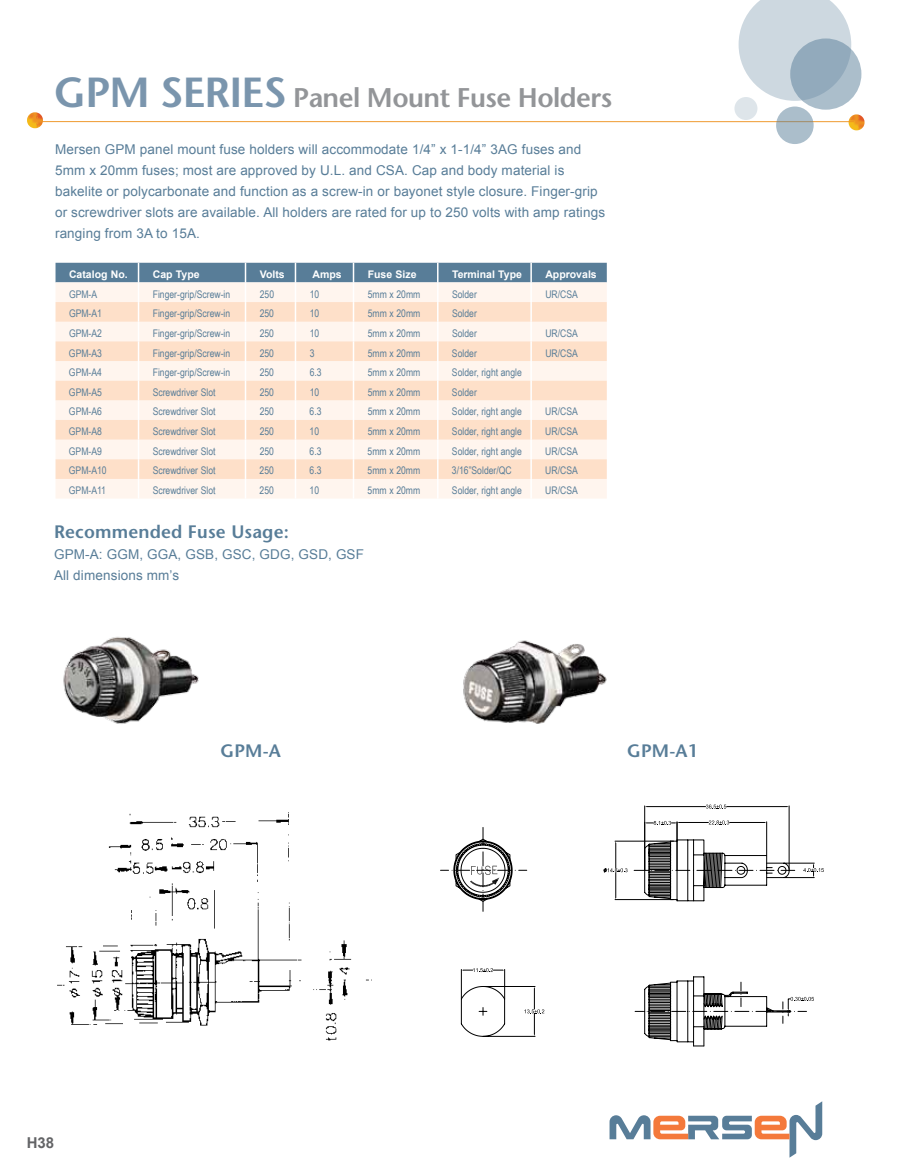
<style>
.page{position:relative;width:905px;height:1175px;background:#fff}
.page>*{position:absolute;margin:0;border:0;box-sizing:border-box;transform-origin:0 0}
.t1{font:600 27px "Stone Sans Std";letter-spacing:-.02em;color:#939598}
.t2{font:600 18px "Stone Sans Std";letter-spacing:.01em;color:#587d98}
.t3{font:700 15px "Arial";color:#636466}
.t4{font:13.5px/21px "Arial";letter-spacing:.01em;color:#587d98}
.t5{font:10.5px "Arial Narrow";color:#587d98}
.t6{font:700 10.5px "Arial";color:#fff}
.s1{font-size:42px;color:#7a95ad}
</style>
<div class="page">
<svg style="left:848px;top:114px;width:16px;height:16px"></svg>
<hr style="left:35px;top:121px;width:818px;height:1px;background:#ee9321">
<svg style="left:27px;top:112px;width:16px;height:16px"></svg>
<svg style="left:738px;top:0;width:113px;height:101px"></svg>
<svg style="left:790px;top:38px;width:71px;height:72px;background:#9bb1c1"></svg>
<svg style="left:776px;top:106px;width:37px;height:38px"></svg>
<div style="left:734px;top:97px;width:23px;height:23px;background:#dee5ea;border-radius:50%"></div>
<svg style="left:609px;top:1101px;width:213px;height:56px"></svg>
<hr style="left:644px;top:806px;width:1px;height:64px;background:#000">
<hr style="left:788px;top:806px;width:1px;height:63px;background:#000">
<hr style="left:646px;top:806px;width:59px;height:1px;background:#000">
<hr style="left:726px;top:806px;width:61px;height:1px;background:#000">
<svg style="left:706px;top:804px;width:20px;height:5px"></svg>
<svg style="left:440px;top:820px;width:383px;height:226px"></svg>
<img style="left:57px;top:812px;width:315px;height:229px">
<img style="left:63px;top:637px;width:136px;height:87px">
<img style="left:463px;top:640px;width:144px;height:84px">
<svg style="left:56px;top:263px;width:550px;height:235px;background:#f1e2d8"></svg>
<h1 class="t1" style="left:54px;top:81px;width:559px"><span class="s1">GPM SERIES</span> Panel Mount Fuse Holders</h1>
<p class="t4" style="left:55px;top:139px;width:551px">Mersen GPM panel mount fuse holders will accommodate 1/4” x 1-1/4” 3AG fuses and 5mm x 20mm fuses; most are approved by U.L. and CSA. Cap and body material is bakelite or polycarbonate and function as a screw-in or bayonet style closure. Finger-grip or screwdriver slots are available. All holders are rated for up to 250 volts with amp ratings ranging from 3A to 15A.</p>
<p class="t6" style="left:69px;top:267px;width:60px">Catalog No.</p>
<p class="t6" style="left:153px;top:267px;width:48px">Cap Type</p>
<p class="t6" style="left:260px;top:267px;width:26px">Volts</p>
<p class="t6" style="left:312px;top:267px;width:31px">Amps</p>
<p class="t6" style="left:368px;top:267px;width:50px">Fuse Size</p>
<p class="t6" style="left:452px;top:267px;width:71px">Terminal Type</p>
<p class="t6" style="left:545px;top:267px;width:53px">Approvals</p>
<p class="t5" style="left:69px;top:286px;width:30px">GPM-A</p>
<p class="t5" style="left:153px;top:286px;width:79px">Finger-grip/Screw-in</p>
<p class="t5" style="left:260px;top:286px;width:16px">250</p>
<p class="t5" style="left:310px;top:286px;width:11px">10</p>
<p class="t5" style="left:368px;top:286px;width:54px">5mm x 20mm</p>
<p class="t5" style="left:452px;top:286px;width:26px">Solder</p>
<p class="t5" style="left:545px;top:286px;width:34px">UR/CSA</p>
<p class="t5" style="left:69px;top:306px;width:35px">GPM-A1</p>
<p class="t5" style="left:153px;top:306px;width:79px">Finger-grip/Screw-in</p>
<p class="t5" style="left:260px;top:306px;width:16px">250</p>
<p class="t5" style="left:310px;top:306px;width:11px">10</p>
<p class="t5" style="left:368px;top:306px;width:54px">5mm x 20mm</p>
<p class="t5" style="left:452px;top:306px;width:26px">Solder</p>
<p class="t5" style="left:69px;top:325px;width:35px">GPM-A2</p>
<p class="t5" style="left:153px;top:325px;width:79px">Finger-grip/Screw-in</p>
<p class="t5" style="left:260px;top:325px;width:16px">250</p>
<p class="t5" style="left:310px;top:325px;width:11px">10</p>
<p class="t5" style="left:368px;top:325px;width:54px">5mm x 20mm</p>
<p class="t5" style="left:452px;top:325px;width:26px">Solder</p>
<p class="t5" style="left:545px;top:325px;width:34px">UR/CSA</p>
<p class="t5" style="left:69px;top:345px;width:35px">GPM-A3</p>
<p class="t5" style="left:153px;top:345px;width:79px">Finger-grip/Screw-in</p>
<p class="t5" style="left:260px;top:345px;width:16px">250</p>
<p class="t5" style="left:310px;top:345px;width:6px">3</p>
<p class="t5" style="left:368px;top:345px;width:54px">5mm x 20mm</p>
<p class="t5" style="left:452px;top:345px;width:26px">Solder</p>
<p class="t5" style="left:545px;top:345px;width:34px">UR/CSA</p>
<p class="t5" style="left:69px;top:365px;width:35px">GPM-A4</p>
<p class="t5" style="left:153px;top:365px;width:79px">Finger-grip/Screw-in</p>
<p class="t5" style="left:260px;top:365px;width:16px">250</p>
<p class="t5" style="left:310px;top:365px;width:13px">6.3</p>
<p class="t5" style="left:368px;top:365px;width:54px">5mm x 20mm</p>
<p class="t5" style="left:452px;top:365px;width:71px">Solder, right angle</p>
<p class="t5" style="left:69px;top:384px;width:35px">GPM-A5</p>
<p class="t5" style="left:153px;top:384px;width:64px">Screwdriver Slot</p>
<p class="t5" style="left:260px;top:384px;width:16px">250</p>
<p class="t5" style="left:310px;top:384px;width:11px">10</p>
<p class="t5" style="left:367px;top:384px;width:54px">5mm x 20mm</p>
<p class="t5" style="left:452px;top:384px;width:26px">Solder</p>
<p class="t5" style="left:69px;top:404px;width:35px">GPM-A6</p>
<p class="t5" style="left:153px;top:404px;width:64px">Screwdriver Slot</p>
<p class="t5" style="left:260px;top:404px;width:16px">250</p>
<p class="t5" style="left:309px;top:404px;width:13px">6.3</p>
<p class="t5" style="left:367px;top:404px;width:54px">5mm x 20mm</p>
<p class="t5" style="left:452px;top:404px;width:71px">Solder, right angle</p>
<p class="t5" style="left:545px;top:404px;width:34px">UR/CSA</p>
<p class="t5" style="left:69px;top:424px;width:35px">GPM-A8</p>
<p class="t5" style="left:153px;top:424px;width:64px">Screwdriver Slot</p>
<p class="t5" style="left:260px;top:424px;width:16px">250</p>
<p class="t5" style="left:309px;top:424px;width:11px">10</p>
<p class="t5" style="left:367px;top:424px;width:54px">5mm x 20mm</p>
<p class="t5" style="left:452px;top:424px;width:71px">Solder, right angle</p>
<p class="t5" style="left:545px;top:424px;width:34px">UR/CSA</p>
<p class="t5" style="left:69px;top:443px;width:35px">GPM-A9</p>
<p class="t5" style="left:153px;top:443px;width:64px">Screwdriver Slot</p>
<p class="t5" style="left:260px;top:443px;width:16px">250</p>
<p class="t5" style="left:309px;top:443px;width:13px">6.3</p>
<p class="t5" style="left:367px;top:443px;width:54px">5mm x 20mm</p>
<p class="t5" style="left:452px;top:443px;width:71px">Solder, right angle</p>
<p class="t5" style="left:545px;top:443px;width:34px">UR/CSA</p>
<p class="t5" style="left:69px;top:463px;width:39px">GPM-A10</p>
<p class="t5" style="left:153px;top:463px;width:64px">Screwdriver Slot</p>
<p class="t5" style="left:260px;top:463px;width:16px">250</p>
<p class="t5" style="left:309px;top:463px;width:13px">6.3</p>
<p class="t5" style="left:367px;top:463px;width:54px">5mm x 20mm</p>
<p class="t5" style="left:452px;top:463px;width:61px">3/16”Solder/QC</p>
<p class="t5" style="left:545px;top:463px;width:34px">UR/CSA</p>
<p class="t5" style="left:69px;top:482px;width:39px">GPM-A11</p>
<p class="t5" style="left:153px;top:482px;width:64px">Screwdriver Slot</p>
<p class="t5" style="left:260px;top:482px;width:16px">250</p>
<p class="t5" style="left:309px;top:482px;width:11px">10</p>
<p class="t5" style="left:367px;top:482px;width:54px">5mm x 20mm</p>
<p class="t5" style="left:452px;top:482px;width:71px">Solder, right angle</p>
<p class="t5" style="left:545px;top:482px;width:34px">UR/CSA</p>
<h2 class="t2" style="left:54px;top:520px;width:236px">Recommended Fuse Usage:</h2>
<p class="t4" style="left:54px;top:543px;width:311px">GPM-A: GGM, GGA, GSB, GSC, GDG, GSD, GSF<br>All dimensions mm’s</p>
<h3 class="t3" style="left:27px;top:1132px;width:29px">H38</h3>
<h2 class="t2" style="left:220px;top:739px;width:62px">GPM-A</h2>
<h2 class="t2" style="left:627px;top:739px;width:72px">GPM-A1</h2>
</div>
